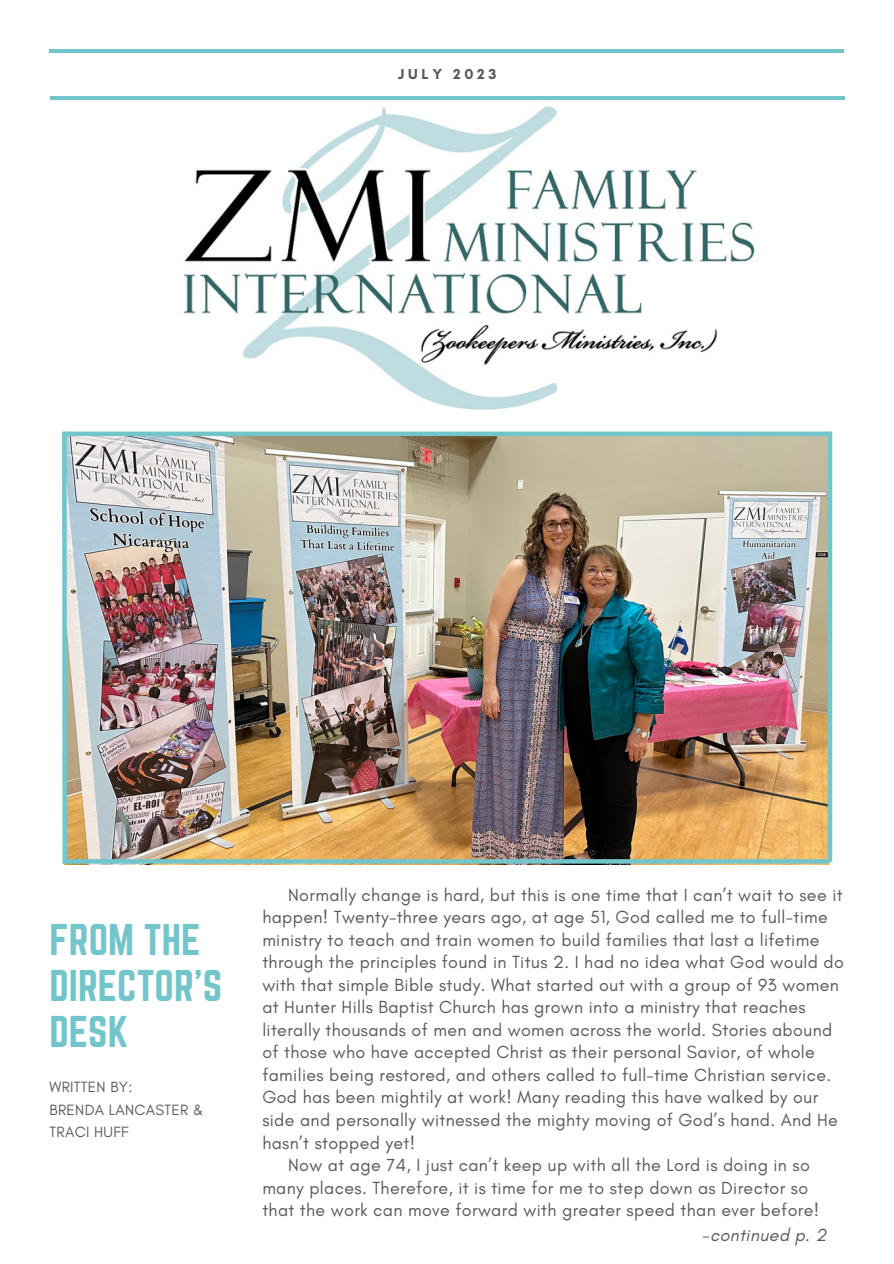
<style>
.page{position:relative;width:894px;height:1264px;background:#fff}
.page>*{position:absolute;margin:0;border:0;box-sizing:border-box;transform-origin:0 0}
.t1{font:38.85px/46.2px "Norwester";color:#72c5cb}
.t2{font:17.85px/22.5px "Glacial Indifference";letter-spacing:.02em;color:#595959}
.t3{font:italic 17.85px "Glacial Indifference";letter-spacing:.02em;color:#595959}
.t4{font:15.15px/22.5px "Glacial Indifference";letter-spacing:.02em;color:#595959}
.t5{font:700 14.7px "Glacial Indifference";letter-spacing:.25em;color:#595959}
</style>
<div class="page">
<hr style="left:49px;top:50px;width:795px;height:3px;background:#72c5cb">
<hr style="left:50px;top:96px;width:794px;height:4px;background:#72c5cb">
<img style="left:67px;top:436px;width:762px;height:428px">
<img style="left:184px;top:106px;width:571px;height:304px">
<div style="left:65px;top:431px;width:764px;height:5px;background:#72c5cb"></div>
<svg style="left:67px;top:859px;width:762px;height:4px;background:#74c3c7"></svg>
<div style="left:827px;top:431px;width:5px;height:430px;background:#72c5cb"></div>
<div style="left:62px;top:431px;width:5px;height:433px;background:#72c5cb"></div>
<p class="t5" style="left:398px;top:65px;width:100px">JULY 2023</p>
<p class="t1" style="left:49px;top:916px;width:174px">FROM THE<br>DIRECTOR'S<br>DESK</p>
<p class="t4" style="left:49px;top:1075px;width:84px">WRITTEN BY:</p>
<p class="t4" style="left:49px;top:1097px;width:156px">BRENDA LANCASTER &amp;<br>TRACI HUFF</p>
<p class="t2" style="left:262px;top:883px;width:583px;text-indent:26px">Normally change is hard, but this is one time that I can’t wait to see it happen! Twenty-three years ago, at age 51, God called me to full-time ministry to teach and train women to build families that last a lifetime through the principles found in Titus 2. I had no idea what God would do with that simple Bible study. What started out with a group of 93 women at Hunter Hills Baptist Church has grown into a ministry that reaches literally thousands of men and women across the world. Stories abound of those who have accepted Christ as their personal Savior, of whole families being restored, and others called to full-time Christian service.<br>God has been mightily at work! Many reading this have walked by our side and personally witnessed the mighty moving of God’s hand. And He hasn’t stopped yet!</p>
<p class="t2" style="left:262px;top:1153px;width:558px;text-indent:26px">Now at age 74, I just can’t keep up with all the Lord is doing in so many places. Therefore, it is time for me to step down as Director so that the work can move forward with greater speed than ever before!</p>
<p class="t3" style="left:702px;top:1223px;width:126px">-continued p. 2</p>
</div>
